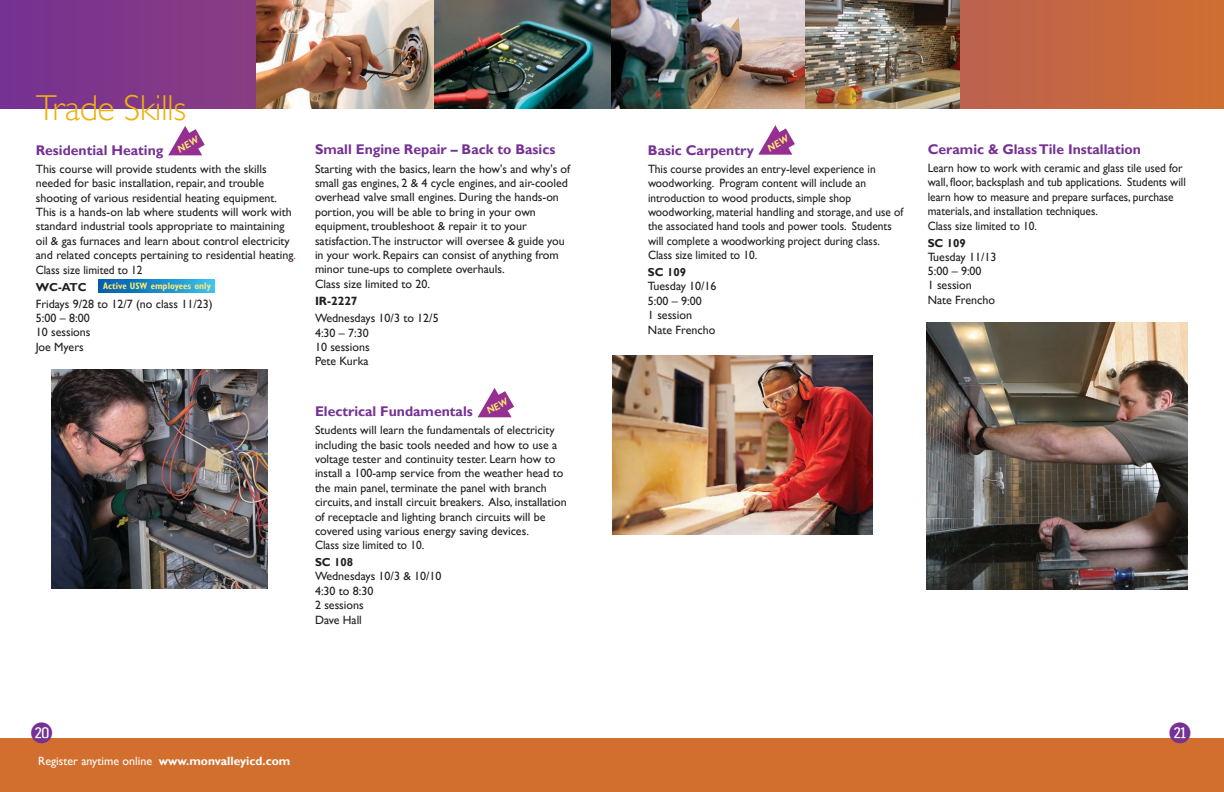
<style>
.page{position:relative;width:1224px;height:792px;background:#fff}
.page>*{position:absolute;margin:0;border:0;box-sizing:border-box;transform-origin:0 0}
.t1{font:300 36px "Gill Sans";letter-spacing:-.015em;color:#edb110}
.t2{font:28px "Fyra Numeric Circle Closed";color:#753193}
.t3{font:700 14px "Gill Sans";color:#753193}
.t4{font:12px/14.4px "Gill Sans";color:#231f20}
.t5{font:12px/14.4px "Gill Sans";color:#231f20;scale:.95 1}
.t6{font:12px "Gill Sans";color:#fff}
.t7{font:700 12px "Gill Sans";color:#231f20}
.t8{font:700 11.5px "Gill Sans";color:#231f20}
.t9{font:700 condensed 9.3px "Gill Sans";color:#ffe672}
.s1{color:#ed028c}
.s2{font-weight:700}
</style>
<div class="page">
<svg style="left:0;top:0;width:1224px;height:109px;background:#a34f64"></svg>
<img style="left:256px;top:0;width:356px;height:109px">
<img style="left:51px;top:369px;width:217px;height:220px">
<svg style="left:99px;top:280px;width:116px;height:13px;background:#1a8dcd"></svg>
<div style="left:0;top:739px;width:1224px;height:53px;background:#d26f2f"></div>
<img style="left:613px;top:356px;width:259px;height:178px">
<img style="left:612px;top:0;width:193px;height:109px">
<img style="left:926px;top:323px;width:262px;height:266px">
<img style="left:805px;top:0;width:155px;height:109px">
<svg style="left:498px;top:391px;width:16px;height:20px"></svg>
<svg style="left:188px;top:129px;width:17px;height:20px"></svg>
<svg style="left:778px;top:128px;width:17px;height:21px"></svg>
<h1 class="t1" style="left:36px;top:88px;width:152px">Trade Skills</h1>
<p class="t3" style="left:36px;top:142px;width:129px">Residential Heating</p>
<p class="t4" style="left:36px;top:162px;width:262px">This course will provide students with the skills needed for basic installation, repair, and trouble shooting of various residential heating equipment.<br>This is a hands-on lab where students will work with standard industrial tools appropriate to maintaining oil &amp; gas furnaces and learn about control electricity and related concepts pertaining to residential heating<span class="s1">.<br></span>Class size limited to 12</p>
<p class="t8" style="left:36px;top:280px;width:52px">WC-ATC</p>
<p class="t4" style="left:36px;top:296px;width:179px">Fridays 9/28 to 12/7 (no class 11/23)<br>5:00 – 8:00<br>10 sessions<br>Joe Myers</p>
<p class="t9" style="left:103px;top:280px;width:109px">Active USW employees only</p>
<p class="t3" style="left:315px;top:141px;width:242px">Small Engine Repair – Back to Basics</p>
<p class="t4" style="left:315px;top:161px;width:257px">Starting with the basics, learn the how's and why's of small gas engines, 2 &amp; 4 cycle engines, and air-cooled overhead valve small engines. During the hands-on portion, you will be able to bring in your own equipment, troubleshoot &amp; repair it to your satisfaction.The instructor will oversee &amp; guide you in your work. Repairs can consist of anything from minor tune-ups to complete overhauls.<br>Class size limited to 20.</p>
<p class="t7" style="left:315px;top:294px;width:44px">IR-2227</p>
<p class="t4" style="left:315px;top:311px;width:125px">Wednesdays 10/3 to 12/5<br>4:30 – 7:30<br>10 sessions<br>Pete Kurka</p>
<p class="t3" style="left:315px;top:403px;width:159px">Electrical Fundamentals</p>
<p class="t4" style="left:315px;top:423px;width:253px">Students will learn the fundamentals of electricity including the basic tools needed and how to use a voltage tester and continuity tester. Learn how to install a 100-amp service from the weather head to the main panel, terminate the panel with branch circuits, and install circuit breakers. Also, installation of receptacle and lighting branch circuits will be covered using various energy saving devices.<br>Class size limited to 10.</p>
<p class="t8" style="left:315px;top:556px;width:40px">SC 108</p>
<p class="t4" style="left:315px;top:569px;width:128px">Wednesdays 10/3 &amp; 10/10<br>4:30 to 8:30<br>2 sessions<br>Dave Hall</p>
<h2 class="t2" style="left:30px;top:717px;width:25px">a</h2>
<p class="t6" style="left:38px;top:755px;width:254px">Register anytime online <span class="s2">www.monvalleyicd.com</span></p>
<p class="t3" style="left:648px;top:142px;width:107px">Basic Carpentry</p>
<p class="t5" style="left:648px;top:162px;width:270px">This course provides an entry-level experience in woodworking. Program content will include an introduction to wood products, simple shop woodworking, material handling and storage, and use of the associated hand tools and power tools. Students will complete a woodworking project during class.<br>Class size limited to 10.</p>
<p class="t8" style="left:648px;top:266px;width:40px">SC 109</p>
<p class="t4" style="left:648px;top:279px;width:70px">Tuesday 10/16<br>5:00 – 9:00<br>1 session<br>Nate Frencho</p>
<p class="t3" style="left:928px;top:141px;width:215px">Ceramic &amp; Glass Tile Installation</p>
<p class="t5" style="left:928px;top:161px;width:273px">Learn how to work with ceramic and glass tile used for wall, floor, backsplash and tub applications. Students will learn how to measure and prepare surfaces, purchase materials, and installation techniques.<br>Class size limited to 10.</p>
<p class="t8" style="left:928px;top:236px;width:40px">SC 109</p>
<p class="t4" style="left:928px;top:250px;width:70px">Tuesday 11/13<br>5:00 – 9:00<br>1 session<br>Nate Frencho</p>
<h2 class="t2" style="left:1169px;top:717px;width:25px">s</h2>
</div>
